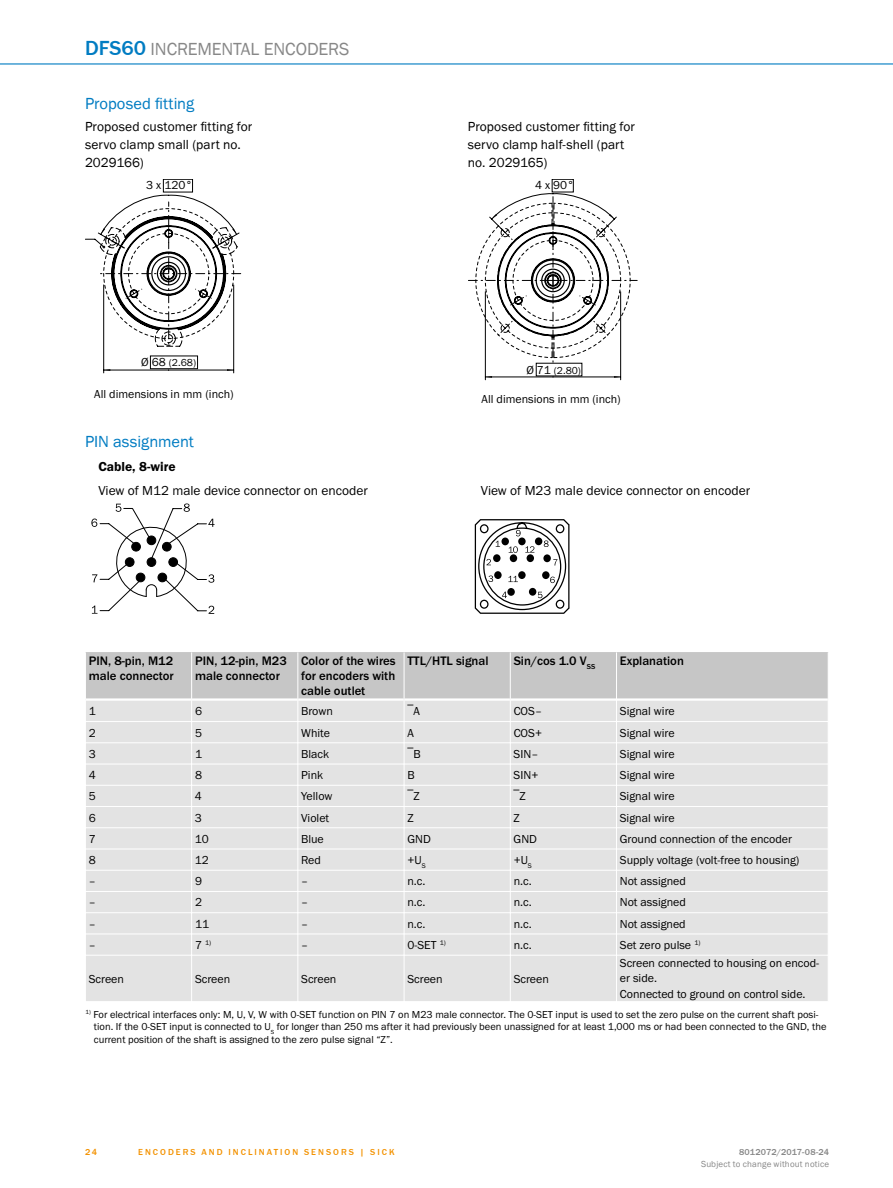
<style>
.page{position:relative;width:893px;height:1188px;background:#fff}
.page>*{position:absolute;margin:0;border:0;box-sizing:border-box;transform-origin:0 0}
.t1{font:18px "SICK Franklin";letter-spacing:-.01em;color:#878787}
.t2{font:16.5px "SICK Franklin";letter-spacing:-.005em;color:#007cc2}
.t3{font:13.5px/17.9px "SICK Franklin";color:#000}
.t4{font:700 13.5px "SICK Franklin";color:#000}
.t5{font:500 12.75px/15.3px "SICK Franklin";color:#000}
.t6{font:12px/14.4px "SICK Franklin";color:#000}
.t7{font:10.5px/12.6px "SICK Franklin";color:#000}
.t8{font:500 9px "SICK Franklin";letter-spacing:.225em;color:#f39200}
.t9{font:9px "SICK Franklin";letter-spacing:.02em;color:#878787}
.t10{font:500 9px "SICK Franklin";letter-spacing:.005em;color:#878787}
.t11{font:7.05px "SICK Franklin";color:#000}
.s1{font-weight:500;font-size:21px;color:#007cc2}
.s2{font-size:12px}
</style>
<div class="page">
<hr style="left:0;top:63px;width:893px;height:2px;background:#007cc2">
<hr style="left:103px;top:285px;width:1px;height:88px;background:#000">
<hr style="left:233px;top:285px;width:1px;height:88px;background:#000">
<svg style="left:85px;top:179px;width:156px;height:192px"></svg>
<hr style="left:485px;top:292px;width:1px;height:88px;background:#000">
<hr style="left:620px;top:292px;width:1px;height:88px;background:#000">
<svg style="left:468px;top:179px;width:169px;height:199px"></svg>
<svg style="left:475px;top:519px;width:94px;height:95px"></svg>
<svg style="left:91px;top:504px;width:124px;height:110px"></svg>
<div style="left:86px;top:956px;width:742px;height:45px;background:#e3e3e3"></div>
<hr style="left:191px;top:956px;width:1px;height:45px;background:#fff">
<hr style="left:297px;top:956px;width:1px;height:45px;background:#fff">
<hr style="left:404px;top:956px;width:1px;height:45px;background:#fff">
<hr style="left:510px;top:956px;width:1px;height:45px;background:#fff">
<hr style="left:616px;top:956px;width:1px;height:45px;background:#fff">
<svg style="left:85px;top:652px;width:743px;height:303px;background:#e0e0e0"></svg>
<h1 class="t1" style="left:85px;top:38px;width:264px"><span class="s1">DFS60</span> Incremental encoders</h1>
<h2 class="t2" style="left:85px;top:93px;width:111px">Proposed fitting</h2>
<p class="t3" style="left:85px;top:118px;width:169px">Proposed customer fitting for servo clamp small (part no.<br>2029166)</p>
<p class="t6" style="left:146px;top:178px;width:48px">3 x 120°</p>
<p class="t7" style="left:141px;top:357px;width:56px"><span class="s2">Ø 68</span> (2.68)</p>
<p class="t6" style="left:94px;top:387px;width:141px">All dimensions in mm (inch)</p>
<p class="t3" style="left:468px;top:118px;width:169px">Proposed customer fitting for servo clamp half-shell (part no. 2029165)</p>
<p class="t6" style="left:535px;top:178px;width:41px">4 x 90°</p>
<p class="t7" style="left:526px;top:364px;width:56px"><span class="s2">Ø 71</span> (2.80)</p>
<p class="t6" style="left:481px;top:392px;width:141px">All dimensions in mm (inch)</p>
<h2 class="t2" style="left:85px;top:431px;width:110px">PIN assignment</h2>
<p class="t4" style="left:98px;top:458px;width:79px">Cable, 8-wire</p>
<p class="t3" style="left:98px;top:482px;width:271px">View of M12 male device connector on encoder</p>
<p class="t3" style="left:481px;top:482px;width:271px">View of M23 male device connector on encoder</p>
<p class="t5" style="left:89px;top:653px;width:86px">PIN, 8-pin, M12 male connector</p>
<p class="t5" style="left:195px;top:653px;width:93px">PIN, 12-pin, M23 male connector</p>
<p class="t5" style="left:301px;top:653px;width:96px;text-align:justify">Color of the wires for encoders with cable outlet</p>
<p class="t5" style="left:407px;top:653px;width:83px">TTL/HTL signal</p>
<p class="t5" style="left:514px;top:653px;width:83px">Sin/cos 1.0 V<sub>SS</sub></p>
<p class="t5" style="left:620px;top:653px;width:66px">Explanation</p>
<p class="t6" style="left:89px;top:704px;width:9px">1</p>
<p class="t6" style="left:195px;top:704px;width:9px">6</p>
<p class="t6" style="left:301px;top:704px;width:33px">Brown</p>
<p class="t6" style="left:407px;top:704px;width:14px">¯A</p>
<p class="t6" style="left:514px;top:704px;width:30px">COS–</p>
<p class="t6" style="left:620px;top:704px;width:56px">Signal wire</p>
<p class="t6" style="left:89px;top:726px;width:9px">2</p>
<p class="t6" style="left:195px;top:726px;width:9px">5</p>
<p class="t6" style="left:301px;top:726px;width:30px">White</p>
<p class="t6" style="left:407px;top:726px;width:8px">A</p>
<p class="t6" style="left:514px;top:726px;width:30px">COS+</p>
<p class="t6" style="left:620px;top:726px;width:56px">Signal wire</p>
<p class="t6" style="left:89px;top:747px;width:9px">3</p>
<p class="t6" style="left:195px;top:747px;width:9px">1</p>
<p class="t6" style="left:301px;top:747px;width:29px">Black</p>
<p class="t6" style="left:407px;top:747px;width:15px">¯B</p>
<p class="t6" style="left:514px;top:747px;width:26px">SIN–</p>
<p class="t6" style="left:620px;top:747px;width:56px">Signal wire</p>
<p class="t6" style="left:89px;top:768px;width:9px">4</p>
<p class="t6" style="left:195px;top:768px;width:9px">8</p>
<p class="t6" style="left:301px;top:768px;width:23px">Pink</p>
<p class="t6" style="left:407px;top:768px;width:9px">B</p>
<p class="t6" style="left:514px;top:768px;width:26px">SIN+</p>
<p class="t6" style="left:620px;top:768px;width:56px">Signal wire</p>
<p class="t6" style="left:89px;top:789px;width:9px">5</p>
<p class="t6" style="left:195px;top:789px;width:9px">4</p>
<p class="t6" style="left:301px;top:789px;width:33px">Yellow</p>
<p class="t6" style="left:407px;top:789px;width:14px">¯Z</p>
<p class="t6" style="left:514px;top:789px;width:14px">¯Z</p>
<p class="t6" style="left:620px;top:789px;width:56px">Signal wire</p>
<p class="t6" style="left:89px;top:810px;width:9px">6</p>
<p class="t6" style="left:195px;top:810px;width:9px">3</p>
<p class="t6" style="left:301px;top:810px;width:30px">Violet</p>
<p class="t6" style="left:407px;top:810px;width:8px">Z</p>
<p class="t6" style="left:514px;top:810px;width:8px">Z</p>
<p class="t6" style="left:620px;top:810px;width:56px">Signal wire</p>
<p class="t6" style="left:89px;top:832px;width:9px">7</p>
<p class="t6" style="left:195px;top:832px;width:16px">10</p>
<p class="t6" style="left:301px;top:832px;width:24px">Blue</p>
<p class="t6" style="left:407px;top:832px;width:25px">GND</p>
<p class="t6" style="left:514px;top:832px;width:25px">GND</p>
<p class="t6" style="left:620px;top:832px;width:174px">Ground connection of the encoder</p>
<p class="t6" style="left:89px;top:853px;width:9px">8</p>
<p class="t6" style="left:195px;top:853px;width:16px">12</p>
<p class="t6" style="left:301px;top:853px;width:21px">Red</p>
<p class="t6" style="left:407px;top:853px;width:20px">+U<sub>S</sub></p>
<p class="t6" style="left:514px;top:853px;width:20px">+U<sub>S</sub></p>
<p class="t6" style="left:620px;top:853px;width:181px">Supply voltage (volt-free to housing)</p>
<p class="t6" style="left:89px;top:874px;width:9px">–</p>
<p class="t6" style="left:195px;top:874px;width:9px">9</p>
<p class="t6" style="left:301px;top:874px;width:9px">–</p>
<p class="t6" style="left:407px;top:874px;width:20px">n.c.</p>
<p class="t6" style="left:514px;top:874px;width:20px">n.c.</p>
<p class="t6" style="left:620px;top:874px;width:67px">Not assigned</p>
<p class="t6" style="left:89px;top:895px;width:9px">–</p>
<p class="t6" style="left:195px;top:895px;width:9px">2</p>
<p class="t6" style="left:301px;top:895px;width:9px">–</p>
<p class="t6" style="left:407px;top:895px;width:20px">n.c.</p>
<p class="t6" style="left:514px;top:895px;width:20px">n.c.</p>
<p class="t6" style="left:620px;top:895px;width:67px">Not assigned</p>
<p class="t6" style="left:89px;top:917px;width:9px">–</p>
<p class="t6" style="left:195px;top:917px;width:16px">11</p>
<p class="t6" style="left:301px;top:917px;width:9px">–</p>
<p class="t6" style="left:407px;top:917px;width:20px">n.c.</p>
<p class="t6" style="left:514px;top:917px;width:20px">n.c.</p>
<p class="t6" style="left:620px;top:917px;width:67px">Not assigned</p>
<p class="t6" style="left:89px;top:938px;width:9px">–</p>
<p class="t11" style="left:195px;top:938px;width:18px"><span class="s2">7</span> 1)</p>
<p class="t6" style="left:301px;top:938px;width:9px">–</p>
<p class="t6" style="left:407px;top:938px;width:40px">0-SET <sup>1)</sup></p>
<p class="t6" style="left:514px;top:938px;width:20px">n.c.</p>
<p class="t6" style="left:620px;top:938px;width:82px">Set zero pulse <sup>1)</sup></p>
<p class="t6" style="left:89px;top:972px;width:37px">Screen</p>
<p class="t6" style="left:195px;top:972px;width:37px">Screen</p>
<p class="t6" style="left:301px;top:972px;width:37px">Screen</p>
<p class="t6" style="left:407px;top:972px;width:37px">Screen</p>
<p class="t6" style="left:514px;top:972px;width:37px">Screen</p>
<p class="t6" style="left:620px;top:956px;width:201px">Screen connected to housing on encod&shy;er side.</p>
<p class="t6" style="left:620px;top:987px;width:187px">Connected to ground on control side.</p>
<p class="t7" style="left:94px;top:1008px;width:734px;text-indent:-8px"><sup>1)</sup> For electrical interfaces only: M, U, V, W with 0-SET function on PIN 7 on M23 male connector. The 0-SET input is used to set the zero pulse on the current shaft posi&shy;tion. If the 0-SET input is connected to U<sub>S</sub> for longer than 250 ms after it had previously been unassigned for at least 1,000 ms or had been connected to the GND, the current position of the shaft is assigned to the zero pulse signal “Z”.</p>
<p class="t8" style="left:85px;top:1146px;width:14px">24</p>
<p class="t8" style="left:138px;top:1146px;width:239px">Encoders and inclination sensors | SIC</p>
<p class="t8" style="left:389px;top:1146px;width:7px">K</p>
<p class="t10" style="left:739px;top:1146px;width:92px">8012072/2017-08-24</p>
<p class="t9" style="left:701px;top:1159px;width:130px">Subject to change without notice</p>
</div>
